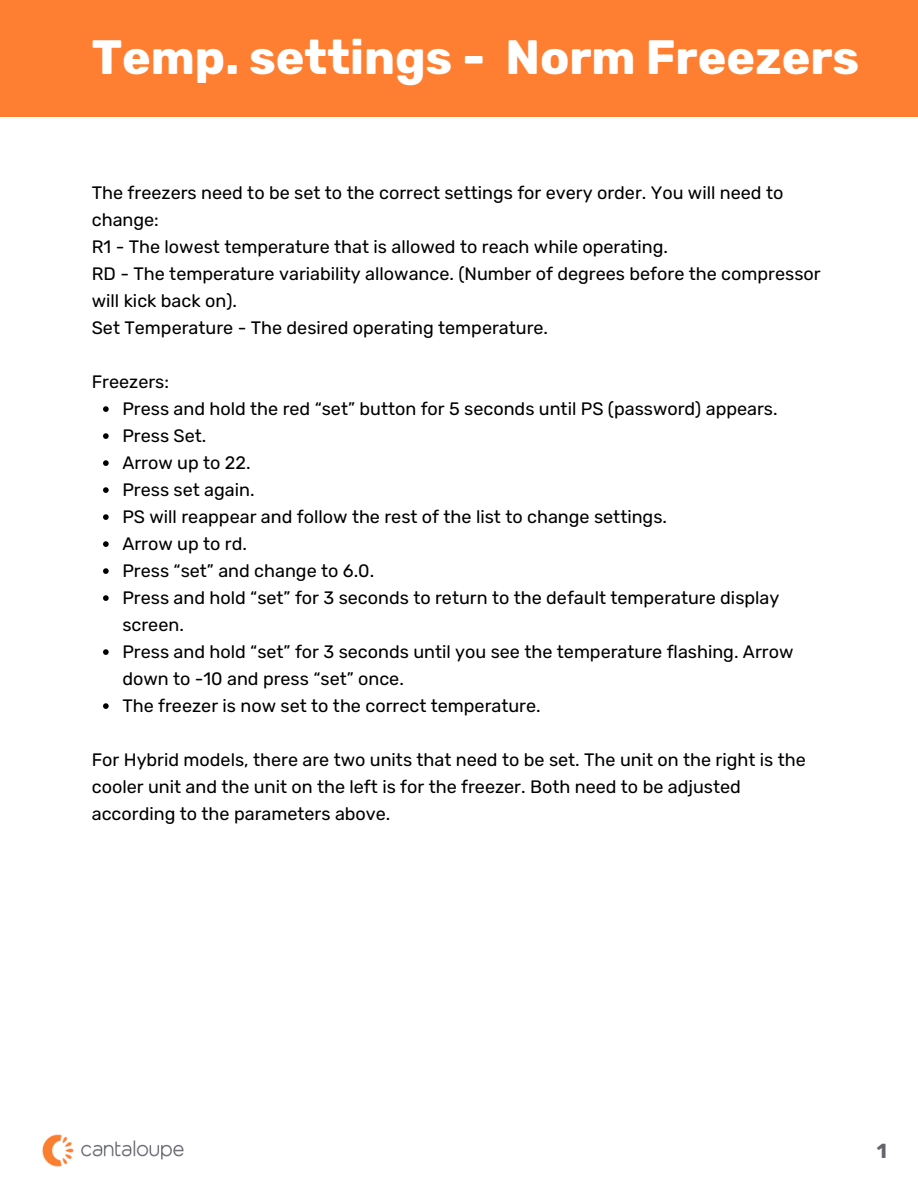
<style>
.page{position:relative;width:918px;height:1188px;background:#fff}
.page>*{position:absolute;margin:0;border:0;box-sizing:border-box;transform-origin:0 0}
.t1{font:700 48px "Rubik";color:#fff}
.t2{font:700 20.4px "Rubik";color:#63656a}
.t3{font:18px/27px "Rubik";color:#000}
</style>
<div class="page">
<svg style="left:103px;top:406px;width:6px;height:6px"></svg>
<svg style="left:103px;top:433px;width:6px;height:6px"></svg>
<svg style="left:103px;top:460px;width:6px;height:6px"></svg>
<svg style="left:103px;top:487px;width:6px;height:6px"></svg>
<svg style="left:103px;top:514px;width:6px;height:6px"></svg>
<svg style="left:103px;top:541px;width:6px;height:6px"></svg>
<svg style="left:103px;top:568px;width:6px;height:6px"></svg>
<svg style="left:103px;top:595px;width:6px;height:6px"></svg>
<svg style="left:103px;top:649px;width:6px;height:6px"></svg>
<svg style="left:103px;top:703px;width:6px;height:6px"></svg>
<img style="left:42px;top:1134px;width:142px;height:33px">
<div style="left:0;top:0;width:918px;height:116px;background:#ff7f32"></div>
<p class="t1" style="left:92px;top:29px;width:769px">Temp. settings - Norm Freezers</p>
<h1 class="t3" style="left:92px;top:180px;width:693px">The freezers need to be set to the correct settings for every order. You will need to change:</h1>
<p class="t3" style="left:92px;top:234px;width:578px">R1 - The lowest temperature that is allowed to reach while operating.</p>
<p class="t3" style="left:92px;top:261px;width:730px">RD - The temperature variability allowance. (Number of degrees before the compressor will kick back on).</p>
<p class="t3" style="left:92px;top:315px;width:458px">Set Temperature - The desired operating temperature.</p>
<p class="t3" style="left:92px;top:369px;width:79px">Freezers:</p>
<p class="t3" style="left:122px;top:396px;width:657px">Press and hold the red “set” button for 5 seconds until PS (password) appears.</p>
<p class="t3" style="left:122px;top:423px;width:86px">Press Set.</p>
<p class="t3" style="left:122px;top:450px;width:130px">Arrow up to 22.</p>
<p class="t3" style="left:122px;top:477px;width:134px">Press set again.</p>
<p class="t3" style="left:122px;top:504px;width:546px">PS will reappear and follow the rest of the list to change settings.</p>
<p class="t3" style="left:122px;top:531px;width:126px">Arrow up to rd.</p>
<p class="t3" style="left:122px;top:558px;width:253px">Press “set” and change to 6.0.</p>
<p class="t3" style="left:122px;top:585px;width:659px">Press and hold “set” for 3 seconds to return to the default temperature display screen.</p>
<p class="t3" style="left:122px;top:639px;width:673px">Press and hold “set” for 3 seconds until you see the temperature flashing. Arrow down to -10 and press “set” once.</p>
<p class="t3" style="left:122px;top:693px;width:420px">The freezer is now set to the correct temperature.</p>
<p class="t3" style="left:92px;top:747px;width:716px">For Hybrid models, there are two units that need to be set. The unit on the right is the cooler unit and the unit on the left is for the freezer. Both need to be adjusted according to the parameters above.</p>
<p class="t2" style="left:877px;top:1139px;width:12px">1</p>
</div>
